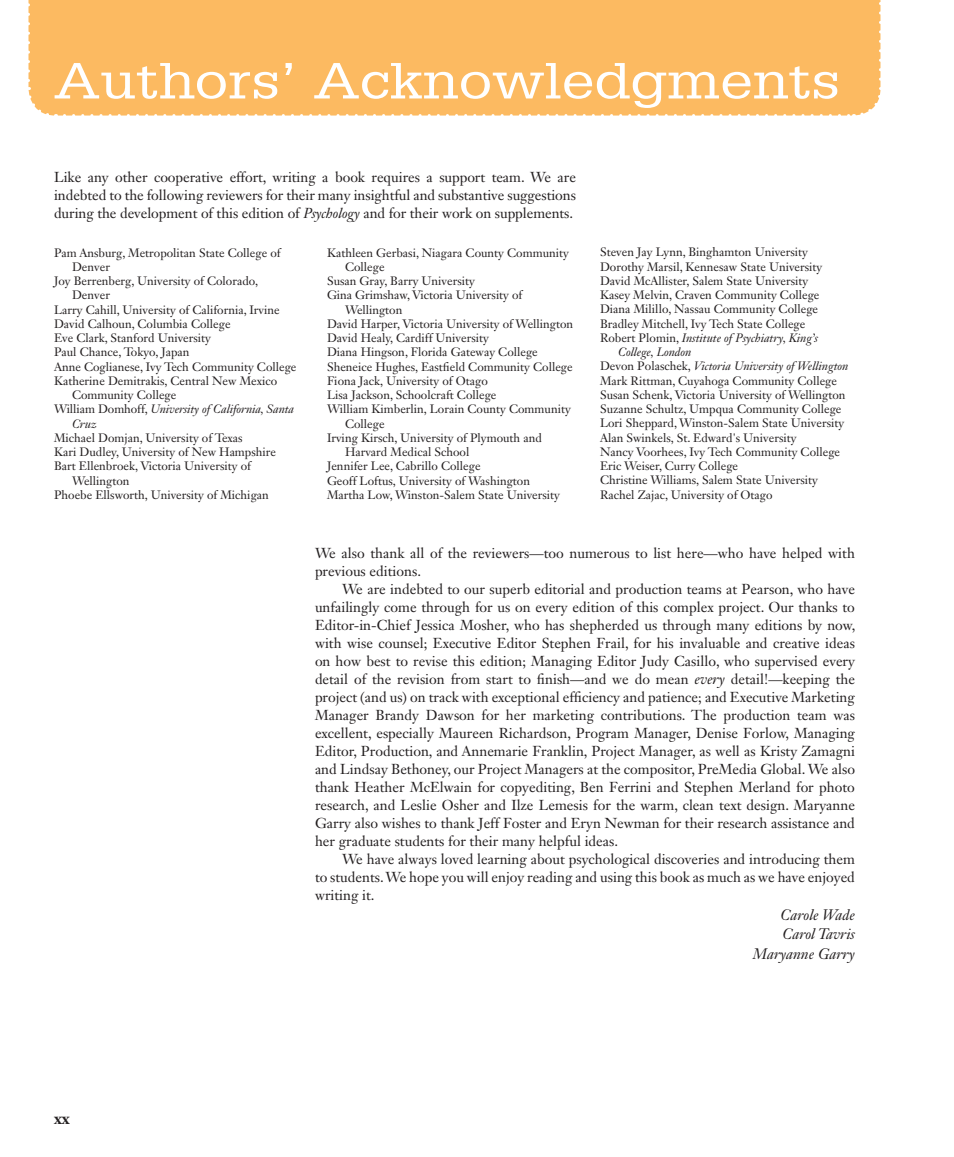
<style>
.page{position:relative;width:954px;height:1157px;background:#fff}
.page>*{position:absolute;margin:0;border:0;box-sizing:border-box;transform-origin:0 0}
.t1{font:49.5px "Glypha LT Std";color:#fff;scale:1.2 1}
.t2{font:700 16.5px "Janson Text LT Std";color:#231f20}
.t3{font:italic 15px/19.5px "Janson Text LT Std";color:#231f20;text-align:right}
.t4{font:14.25px/18px "Janson Text LT Std";color:#231f20;text-align:justify}
.t5{font:12px "Janson Text LT Std";color:#231f20}
.t6{font:italic 12px "Janson Text LT Std";color:#231f20}
.s1{font-style:italic}
.s2{font-style:normal}
.s3{font-style:italic;font-size:15px}
</style>
<div class="page">
<div style="left:57px;top:0;width:823px;height:116px;background:#fcba61"></div>
<div style="left:64px;top:87px;width:817px;height:29px;background:#fcba61"></div>
<svg style="left:879px;top:0;width:2px;height:79px"></svg>
<svg style="left:28px;top:0;width:29px;height:116px;background:#fcbf6d"></svg>
<h1 class="t1" style="left:54px;top:51px;width:657px">Authors’ Acknowledgments</h1>
<p class="t4" style="left:54px;top:168px;width:524px">Like any other cooperative effort, writing a book requires a support team. We are indebted to the following reviewers for their many insightful and substantive suggestions during the development of this edition of <span class="s1">Psychology</span> and for their work on supplements.</p>
<p class="t5" style="left:54px;top:245px;width:228px">Pam Ansburg, Metropolitan State College of</p>
<p class="t5" style="left:72px;top:259px;width:40px">Denver</p>
<p class="t5" style="left:54px;top:273px;width:206px">Joy Berrenberg, University of Colorado,</p>
<p class="t5" style="left:72px;top:288px;width:40px">Denver</p>
<p class="t5" style="left:54px;top:302px;width:227px">Larry Cahill, University of California, Irvine</p>
<p class="t5" style="left:54px;top:316px;width:178px">David Calhoun, Columbia College</p>
<p class="t5" style="left:54px;top:330px;width:159px">Eve Clark, Stanford University</p>
<p class="t5" style="left:54px;top:344px;width:137px">Paul Chance, Tokyo, Japan</p>
<p class="t5" style="left:54px;top:359px;width:244px">Anne Coglianese, Ivy Tech Community College</p>
<p class="t5" style="left:54px;top:373px;width:225px">Katherine Demitrakis, Central New Mexico</p>
<p class="t5" style="left:72px;top:387px;width:106px">Community College</p>
<p class="t6" style="left:54px;top:402px;width:242px"><span class="s2">William Domhoff,</span> University of California, Santa</p>
<p class="t6" style="left:72px;top:416px;width:26px">Cruz</p>
<p class="t5" style="left:54px;top:430px;width:190px">Michael Domjan, University of Texas</p>
<p class="t5" style="left:54px;top:444px;width:224px">Kari Dudley, University of New Hampshire</p>
<p class="t5" style="left:54px;top:458px;width:198px">Bart Ellenbroek, Victoria University of</p>
<p class="t5" style="left:72px;top:473px;width:59px">Wellington</p>
<p class="t5" style="left:54px;top:487px;width:216px">Phoebe Ellsworth, University of Michigan</p>
<p class="t5" style="left:327px;top:245px;width:243px">Kathleen Gerbasi, Niagara County Community</p>
<p class="t5" style="left:345px;top:259px;width:41px">College</p>
<p class="t5" style="left:327px;top:273px;width:149px">Susan Gray, Barry University</p>
<p class="t5" style="left:327px;top:287px;width:197px">Gina Grimshaw, Victoria University of</p>
<p class="t5" style="left:345px;top:302px;width:59px">Wellington</p>
<p class="t5" style="left:327px;top:316px;width:248px">David Harper, Victoria University of Wellington</p>
<p class="t5" style="left:327px;top:330px;width:163px">David Healy, Cardiff University</p>
<p class="t5" style="left:327px;top:344px;width:212px">Diana Hingson, Florida Gateway College</p>
<p class="t5" style="left:327px;top:359px;width:247px">Sheneice Hughes, Eastfield Community College</p>
<p class="t5" style="left:327px;top:373px;width:162px">Fiona Jack, University of Otago</p>
<p class="t5" style="left:327px;top:387px;width:171px">Lisa Jackson, Schoolcraft College</p>
<p class="t5" style="left:327px;top:401px;width:245px">William Kimberlin, Lorain County Community</p>
<p class="t5" style="left:345px;top:416px;width:41px">College</p>
<p class="t5" style="left:327px;top:430px;width:216px">Irving Kirsch, University of Plymouth and</p>
<p class="t5" style="left:345px;top:444px;width:126px">Harvard Medical School</p>
<p class="t5" style="left:327px;top:458px;width:155px">Jennifer Lee, Cabrillo College</p>
<p class="t5" style="left:327px;top:473px;width:205px">Geoff Loftus, University of Washington</p>
<p class="t5" style="left:327px;top:487px;width:235px">Martha Low, Winston-Salem State University</p>
<p class="t5" style="left:600px;top:245px;width:210px">Steven Jay Lynn, Binghamton University</p>
<p class="t5" style="left:600px;top:259px;width:224px">Dorothy Marsil, Kennesaw State University</p>
<p class="t5" style="left:600px;top:273px;width:210px">David McAllister, Salem State University</p>
<p class="t5" style="left:600px;top:287px;width:221px">Kasey Melvin, Craven Community College</p>
<p class="t5" style="left:600px;top:302px;width:220px">Diana Milillo, Nassau Community College</p>
<p class="t5" style="left:600px;top:316px;width:207px">Bradley Mitchell, Ivy Tech State College</p>
<p class="t6" style="left:600px;top:330px;width:219px"><span class="s2">Robert Plomin,</span> Institute of Psychiatry, King’s</p>
<p class="t6" style="left:618px;top:345px;width:75px">College, London</p>
<p class="t6" style="left:600px;top:359px;width:250px"><span class="s2">Devon Polaschek,</span> Victoria University of Wellington</p>
<p class="t5" style="left:600px;top:373px;width:239px">Mark Rittman, Cuyahoga Community College</p>
<p class="t5" style="left:600px;top:387px;width:247px">Susan Schenk, Victoria University of Wellington</p>
<p class="t5" style="left:600px;top:401px;width:243px">Suzanne Schultz, Umpqua Community College</p>
<p class="t5" style="left:600px;top:416px;width:246px">Lori Sheppard, Winston-Salem State University</p>
<p class="t5" style="left:600px;top:430px;width:198px">Alan Swinkels, St. Edward's University</p>
<p class="t5" style="left:600px;top:444px;width:242px">Nancy Voorhees, Ivy Tech Community College</p>
<p class="t5" style="left:600px;top:458px;width:140px">Eric Weiser, Curry College</p>
<p class="t5" style="left:600px;top:472px;width:220px">Christine Williams, Salem State University</p>
<p class="t5" style="left:600px;top:487px;width:174px">Rachel Zajac, University of Otago</p>
<p class="t2" style="left:54px;top:1108px;width:17px">xx</p>
<p class="t4" style="left:315px;top:544px;width:541px">We also thank all of the reviewers—too numerous to list here—who have helped with previous editions.</p>
<p class="t4" style="left:315px;top:580px;width:542px;text-indent:27px">We are indebted to our superb editorial and production teams at Pearson, who have unfailingly come through for us on every edition of this complex project. Our thanks to Editor-in-Chief Jessica Mosher, who has shepherded us through many editions by now, with wise counsel; Executive Editor Stephen Frail, for his invaluable and creative ideas on how best to revise this edition; Managing Editor Judy Casillo, who supervised every detail of the revision from start to finish—and we do mean <span class="s3">every</span> detail!—keeping the project (and us) on track with exceptional efficiency and patience; and Executive Marketing Manager Brandy Dawson for her marketing contributions. The production team was excellent, especially Maureen Richardson, Program Manager, Denise Forlow, Managing Editor, Production, and Annemarie Franklin, Project Manager, as well as Kristy Zamagni and Lindsay Bethoney, our Project Managers at the compositor, PreMedia Global. We also thank Heather McElwain for copyediting, Ben Ferrini and Stephen Merland for photo research, and Leslie Osher and Ilze Lemesis for the warm, clean text design. Maryanne Garry also wishes to thank Jeff Foster and Eryn Newman for their research assistance and her graduate students for their many helpful ideas.</p>
<p class="t4" style="left:315px;top:850px;width:542px;text-indent:27px">We have always loved learning about psychological discoveries and introducing them to students. We hope you will enjoy reading and using this book as much as we have enjoyed writing it.</p>
<p class="t3" style="left:753px;top:904px;width:104px">Carole Wade<br>Carol Tavris<br>Maryanne Garry</p>
</div>
